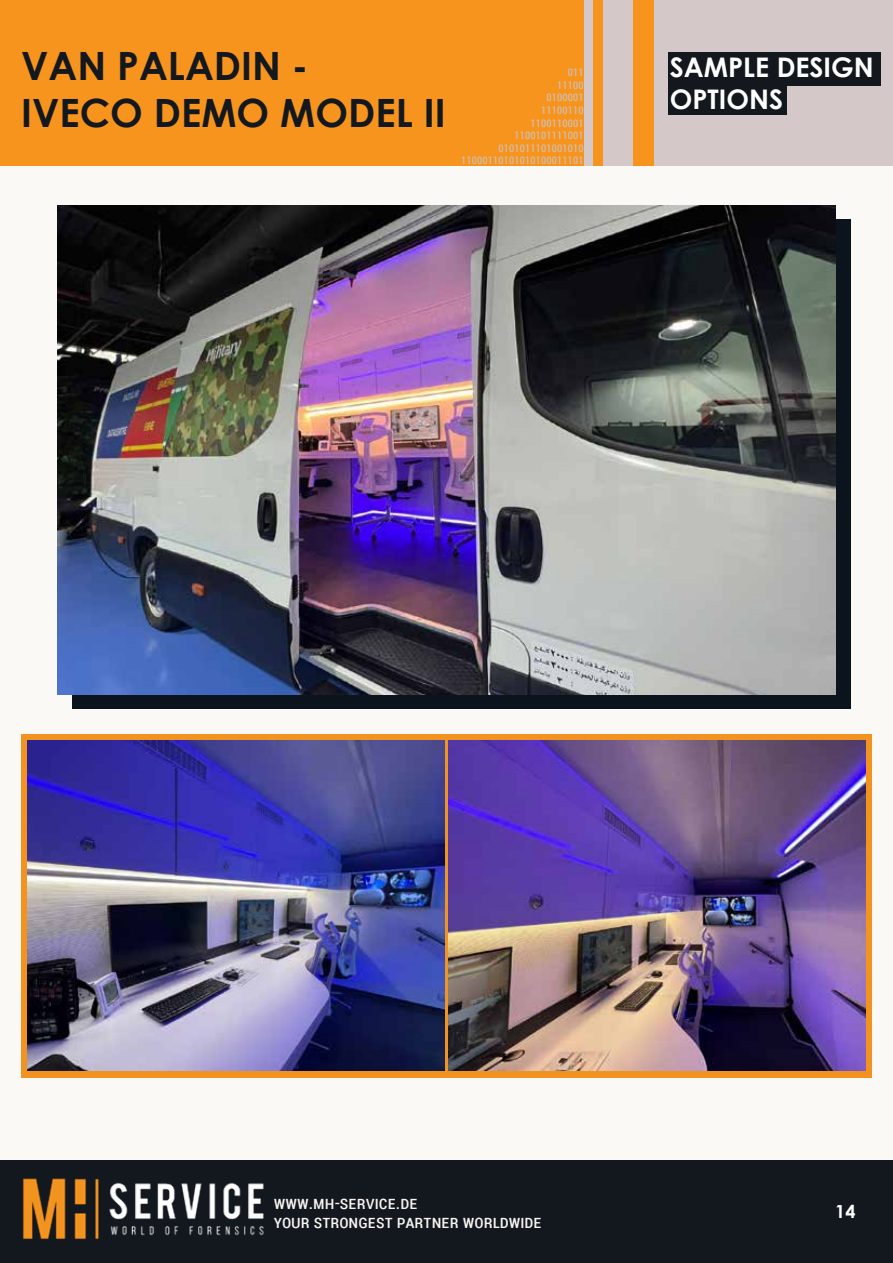
<style>
.page{position:relative;width:893px;height:1263px;background:#fbf9f6}
.page>*{position:absolute;margin:0;border:0;box-sizing:border-box;transform-origin:0 0}
.t1{font:700 39px/46.8px "Century Gothic";color:#13181f}
.t2{font:700 27px/32.4px "Century Gothic";color:#fff}
.t3{font:18px "Roboto Condensed";color:#f7f5f0}
.t4{font:700 18px "Century Gothic";color:#fff}
.t5{font:10.5px/12.6px "Roboto Condensed";letter-spacing:.02em;color:#cbc3c0;text-align:right}
</style>
<div class="page">
<div style="left:0;top:0;width:893px;height:166px;background:#f7941e"></div>
<div style="left:0;top:1161px;width:893px;height:102px;background:#13181f"></div>
<div style="left:603px;top:0;width:30px;height:166px;background:#d4c9c8"></div>
<div style="left:584px;top:0;width:9px;height:166px;background:#d4c9c8"></div>
<div style="left:654px;top:0;width:239px;height:166px;background:#d4c9c8"></div>
<div style="left:668px;top:52px;width:212px;height:33px;background:#13181f"></div>
<div style="left:668px;top:81px;width:118px;height:33px;background:#13181f"></div>
<div style="left:73px;top:219px;width:778px;height:490px;background:#0b131d"></div>
<div style="left:21px;top:734px;width:851px;height:343px;background:#f29220"></div>
<img style="left:57px;top:205px;width:779px;height:489px">
<img style="left:27px;top:740px;width:417px;height:330px">
<img style="left:449px;top:740px;width:416px;height:330px">
<img style="left:23px;top:1178px;width:241px;height:61px">
<h1 class="t1" style="left:21px;top:41px;width:426px">VAN PALADIN -<br>IVECO DEMO MODEL II</h1>
<p class="t5" style="left:461px;top:66px;width:124px">011<br>11100<br>0100001<br>11100110<br>1100110001<br>1100101111001<br>0101011101001010<br>11000110101010100011101</p>
<h2 class="t2" style="left:670px;top:50px;width:206px">SAMPLE DESIGN<br>OPTIONS</h2>
<h3 class="t3" style="left:274px;top:1190px;width:136px">www.mh-service.DE</h3>
<h3 class="t3" style="left:274px;top:1209px;width:269px">Your strongest partner worldwide</h3>
<h3 class="t4" style="left:835px;top:1198px;width:22px">14</h3>
</div>
